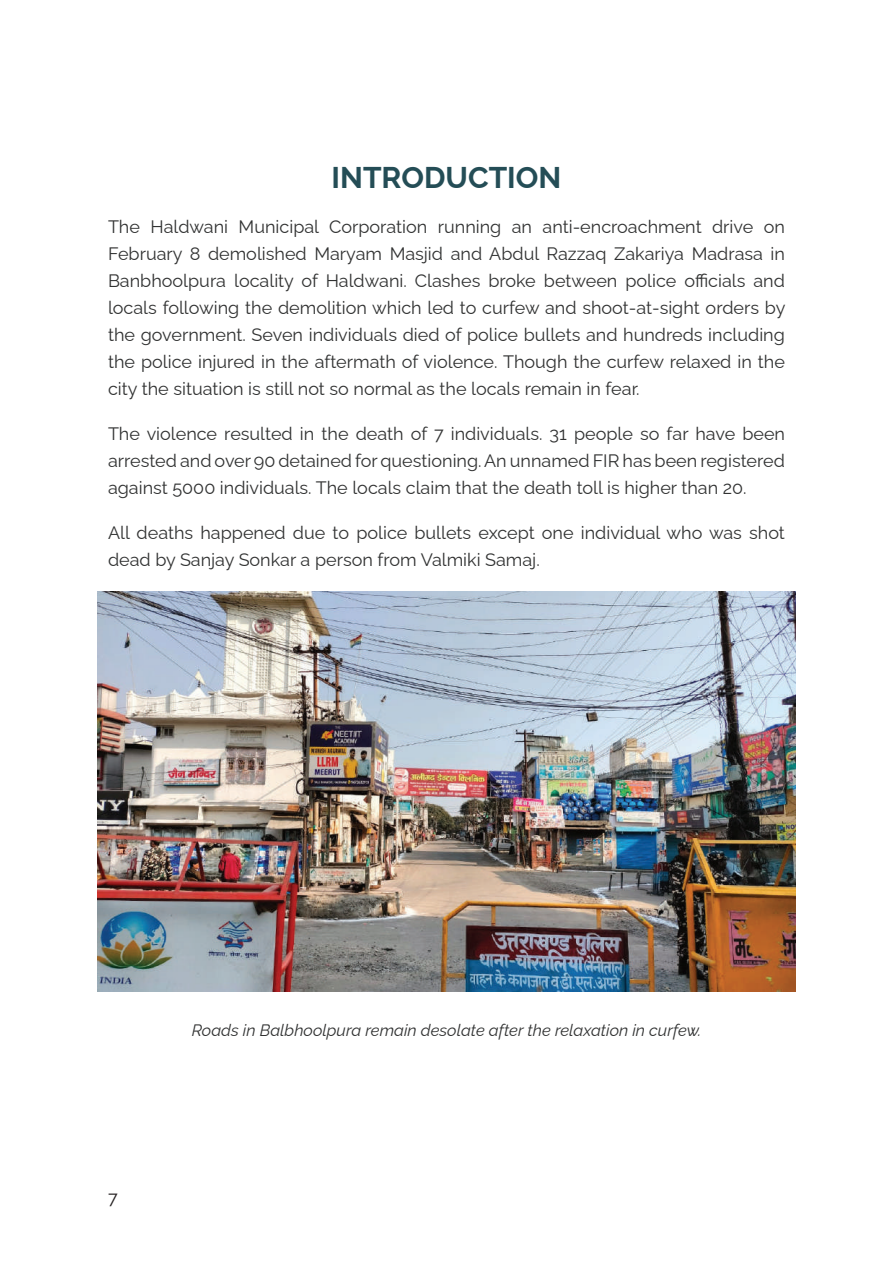
<style>
.page{position:relative;width:893px;height:1263px;background:#fff}
.page>*{position:absolute;margin:0;border:0;box-sizing:border-box;transform-origin:0 0}
.t1{font:100 30px "Raleway";color:#244d56}
.t2{font:100 18px/27px "Raleway";color:#313232;text-align:justify}
.t3{font:100 18px "Raleway";color:#231f20}
.t4{font:italic 100 16.5px "Raleway";color:#313232}
</style>
<div class="page">
<img style="left:98px;top:591px;width:697px;height:400px">
<h1 class="t1" style="left:332px;top:153px;width:231px">INTRODUCTION</h1>
<p class="t2" style="left:108px;top:211px;width:679px">The Haldwani Municipal Corporation running an anti-encroachment drive on February 8 demolished Maryam Masjid and Abdul Razzaq Zakariya Madrasa in Banbhoolpura locality of Haldwani. Clashes broke between police officials and locals following the demolition which led to curfew and shoot-at-sight orders by the government. Seven individuals died of police bullets and hundreds including the police injured in the aftermath of violence. Though the curfew relaxed in the city the situation is still not so normal as the locals remain in fear.</p>
<p class="t2" style="left:108px;top:418px;width:679px">The violence resulted in the death of 7 individuals. 31 people so far have been arrested and over 90 detained for questioning. An unnamed FIR has been registered against 5000 individuals. The locals claim that the death toll is higher than 20.</p>
<p class="t2" style="left:108px;top:517px;width:678px">All deaths happened due to police bullets except one individual who was shot dead by Sanjay Sonkar a person from Valmiki Samaj.</p>
<p class="t3" style="left:108px;top:1183px;width:11px">7</p>
<p class="t4" style="left:192px;top:1017px;width:511px">Roads in Balbhoolpura remain desolate after the relaxation in curfew.</p>
</div>
